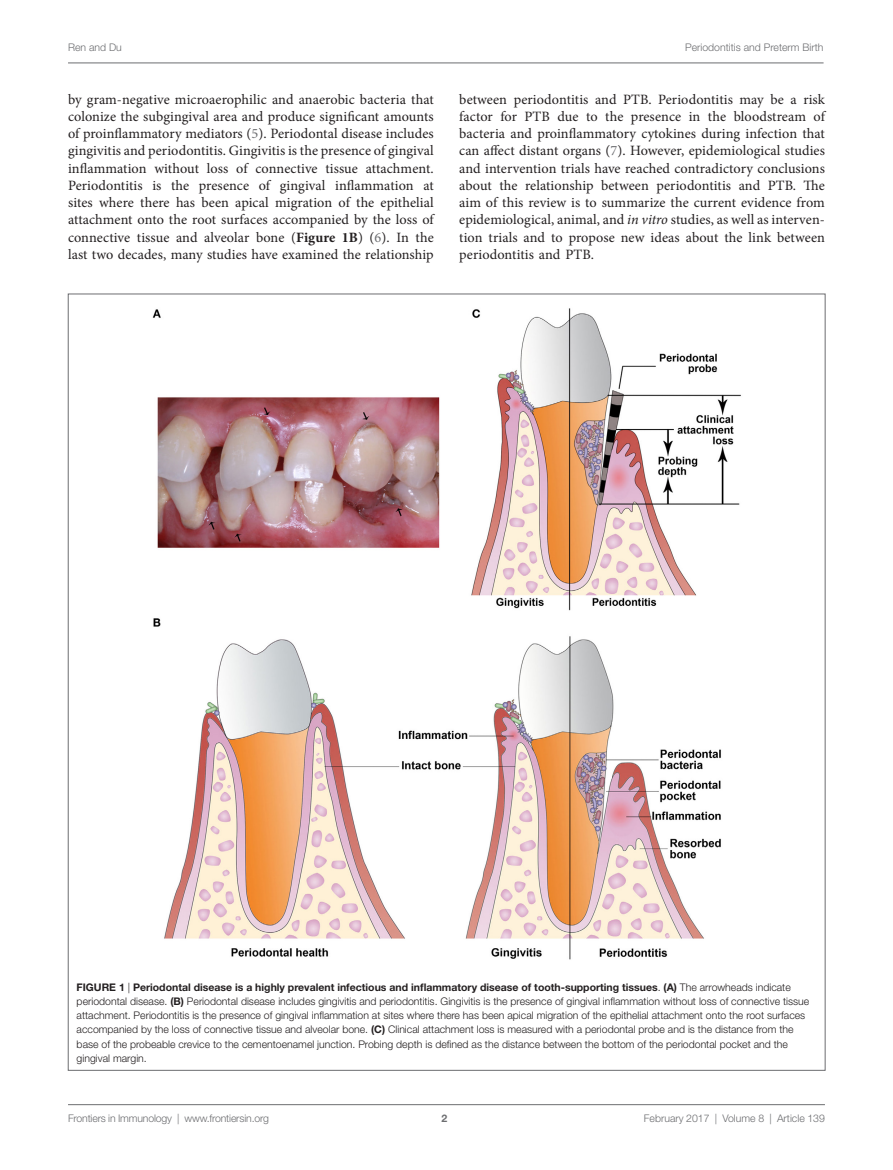
<style>
.page{position:relative;width:893px;height:1170px;background:#fff}
.page>*{position:absolute;margin:0;border:0;box-sizing:border-box;transform-origin:0 0}
.t1{font:14.25px/17.2px "Minion Pro";letter-spacing:.005em;color:#231f20;text-align:justify}
.t2{font:300 10.5px/14.2px "Helvetica Neue LT Std";color:#231f20}
.t3{font:300 10.5px "Helvetica Neue LT Std";color:#6c6d70}
.t4{font:700 10.5px "Helvetica Neue LT Std";color:#6c6d70}
.s1{color:#6c6d70}
.s2{font-weight:700}
.s3{font-style:italic}
</style>
<div class="page">
<img style="left:152px;top:308px;width:589px;height:652px">
<hr style="left:68px;top:63px;width:756px;height:1px;background:#6c6d70">
<hr style="left:68px;top:1104px;width:757px;height:1px;background:#6c6d70">
<p class="t3" style="left:68px;top:41px;width:55px">Ren and Du</p>
<p class="t3" style="left:685px;top:41px;width:140px">Periodontitis and Preterm Birth</p>
<p class="t1" style="left:68px;top:90px;width:367px">by gram-negative microaerophilic and anaerobic bacteria that colonize the subgingival area and produce significant amounts of proinflammatory mediators (<span class="s1">5</span>). Periodontal disease includes gingivitis and periodontitis. Gingivitis is the presence of gingival inflammation without loss of connective tissue attachment.<br>Periodontitis is the presence of gingival inflammation at sites where there has been apical migration of the epithelial attachment onto the root surfaces accompanied by the loss of connective tissue and alveolar bone (<span class="s2">Figure 1B</span>) (<span class="s1">6</span>). In the last two decades, many studies have examined the relationship</p>
<p class="t1" style="left:459px;top:90px;width:367px">between periodontitis and PTB. Periodontitis may be a risk factor for PTB due to the presence in the bloodstream of bacteria and proinflammatory cytokines during infection that can affect distant organs (<span class="s1">7</span>). However, epidemiological studies and intervention trials have reached contradictory conclusions about the relationship between periodontitis and PTB. The aim of this review is to summarize the current evidence from epidemiological, animal, and <span class="s3">in vitro</span> studies, as well as interven&shy;tion trials and to propose new ideas about the link between periodontitis and PTB.</p>
<p class="t2" style="left:77px;top:979px;width:734px"><span class="s2">Figur e 1</span> | <span class="s2">Periodontal disease is a highly prevalent infectious and inflammatory disease of tooth-supporting tissues</span>. <span class="s2">(A)</span> The arrowheads indicate periodontal disease. <span class="s2">(B)</span> Periodontal disease includes gingivitis and periodontitis. Gingivitis is the presence of gingival inflammation without loss of connective tissue attachment. Periodontitis is the presence of gingival inflammation at sites where there has been apical migration of the epithelial attachment onto the root surfaces accompanied by the loss of connective tissue and alveolar bone. <span class="s2">(C)</span> Clinical attachment loss is measured with a periodontal probe and is the distance from the base of the probeable crevice to the cementoenamel junction. Probing depth is defined as the distance between the bottom of the periodontal pocket and the gingival margin.</p>
<p class="t3" style="left:68px;top:1111px;width:203px">Frontiers in Immunology | www.frontiersin.org</p>
<p class="t3" style="left:644px;top:1111px;width:183px">February 2017 | Volume 8 | Article 139</p>
<p class="t4" style="left:441px;top:1111px;width:7px">2</p>
</div>
